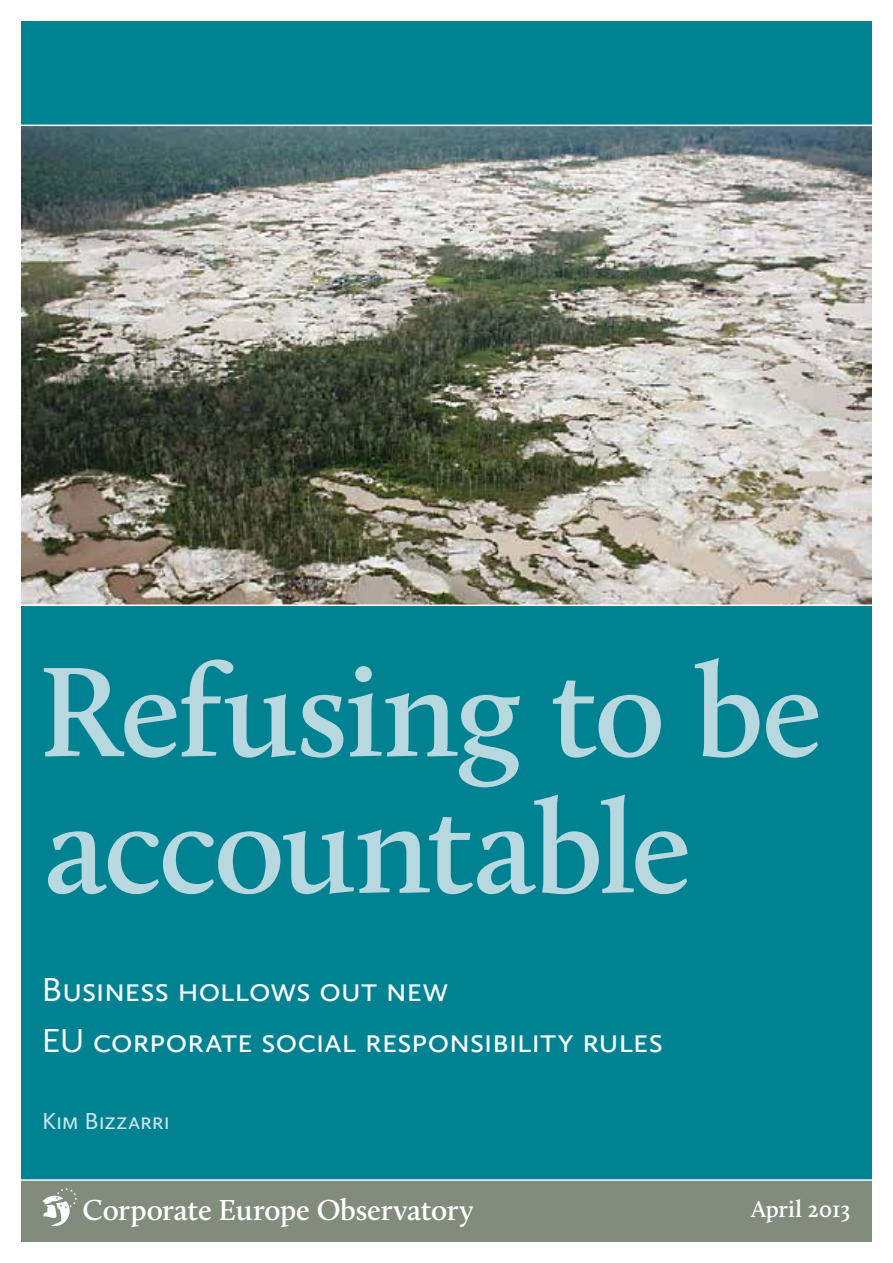
<style>
.page{position:relative;width:893px;height:1263px;background:#fff}
.page>*{position:absolute;margin:0;border:0;box-sizing:border-box;transform-origin:0 0}
.t1{font:600 132px/136.5px "Calluna";letter-spacing:-.02em;color:#b8d8df}
.t2{font:34.5px/51px "Calluna Sans";letter-spacing:-.015em;color:#f8fbfc}
.t3{font:600 30px "Calluna";letter-spacing:-.01em;color:#fff}
.t4{font:24px "Calluna Sans";letter-spacing:-.005em;color:#cfe4e9}
.t5{font:600 24px "Calluna";letter-spacing:-.005em;color:#fff}
</style>
<div class="page">
<div style="left:21px;top:21px;width:851px;height:1221px;background:#008293"></div>
<img style="left:21px;top:126px;width:851px;height:478px">
<div style="left:21px;top:1181px;width:851px;height:61px;background:#818c7c"></div>
<hr style="left:13px;top:1179px;width:867px;height:2px;background:#fff">
<hr style="left:13px;top:604px;width:867px;height:2px;background:#fff">
<hr style="left:13px;top:125px;width:867px;height:1px;background:#fff">
<svg style="left:43px;top:1188px;width:34px;height:38px"></svg>
<h1 class="t1" style="left:39px;top:642px;width:785px">Refusing to be accountable</h1>
<p class="t2" style="left:42px;top:963px;width:623px">Business hollows out new<br>EU corporate social responsibility rules</p>
<p class="t4" style="left:42px;top:1106px;width:129px">Kim Bizzarri</p>
<p class="t3" style="left:82px;top:1192px;width:393px">Corporate Europe Observatory</p>
<p class="t5" style="left:751px;top:1194px;width:101px">April 2013</p>
</div>
